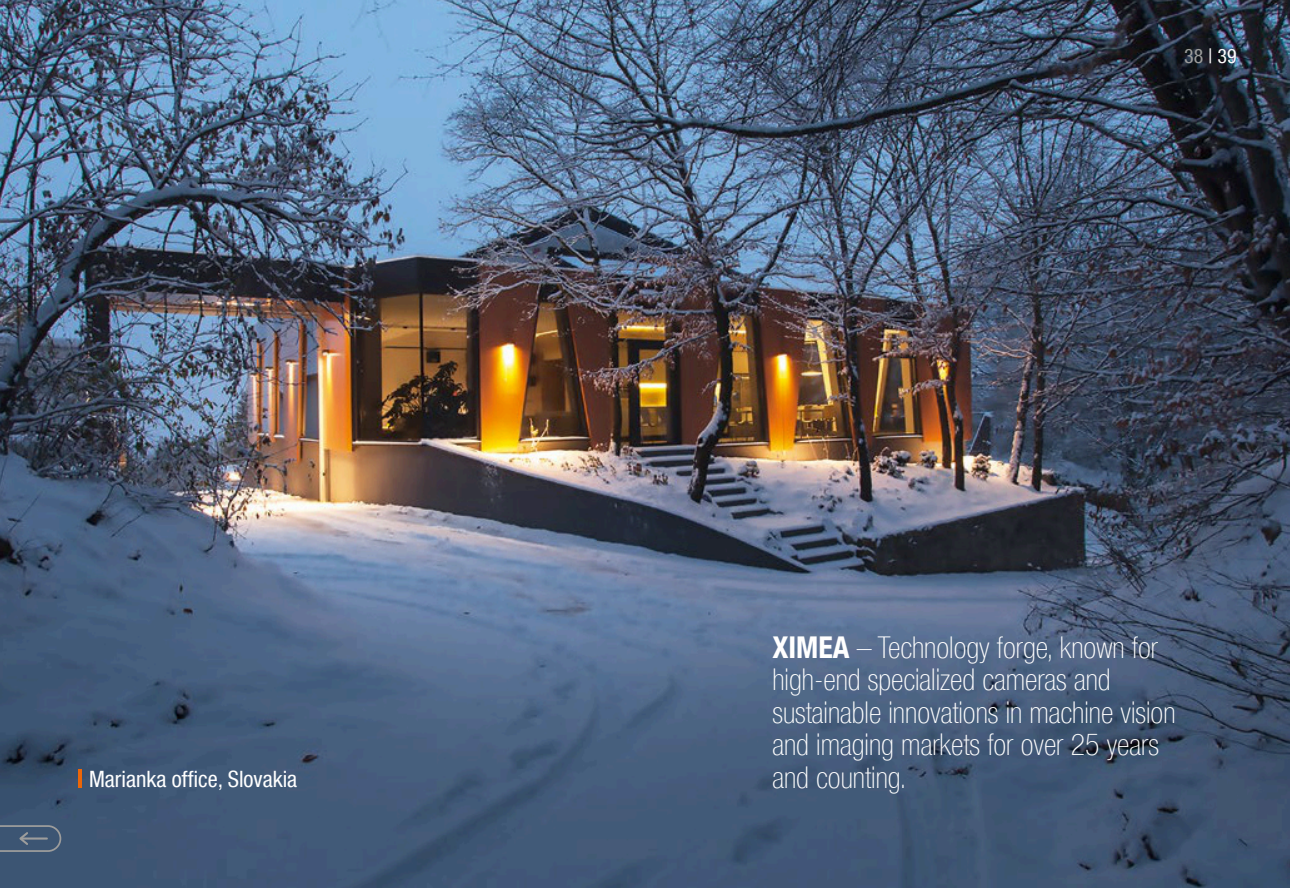
<style>
.page{position:relative;width:1290px;height:888px;background:#fff}
.page>*{position:absolute;margin:0;border:0;box-sizing:border-box;transform-origin:0 0}
.t1{font:100 condensed 30px/32.5px "Helvetica Neue LT Com";color:#fff}
.t2{font:condensed 22.5px "Helvetica Neue LT Com";color:#fff}
.t3{font:condensed 20px "Helvetica Neue LT Com";color:#fff}
.s1{color:#9d9d9c}
.s2{font-weight:700}
</style>
<div class="page">
<img style="left:0;top:1px;width:1290px;height:886px">
<hr style="left:78px;top:769px;width:4px;height:19px;background:#ec6608">
<svg style="left:0;top:825px;width:61px;height:26px;background:#4d617a"></svg>
<p class="t2" style="left:89px;top:770px;width:210px">Marianka office, Slovakia</p>
<p class="t3" style="left:1184px;top:49px;width:54px"><span class="s1">38</span> | 39</p>
<p class="t1" style="left:772px;top:635px;width:405px"><span class="s2">XIMEA</span> – Technology forge, known for high-end specialized cameras and sustainable innovations in machine vision and imaging markets for over 25 years and counting.</p>
</div>
